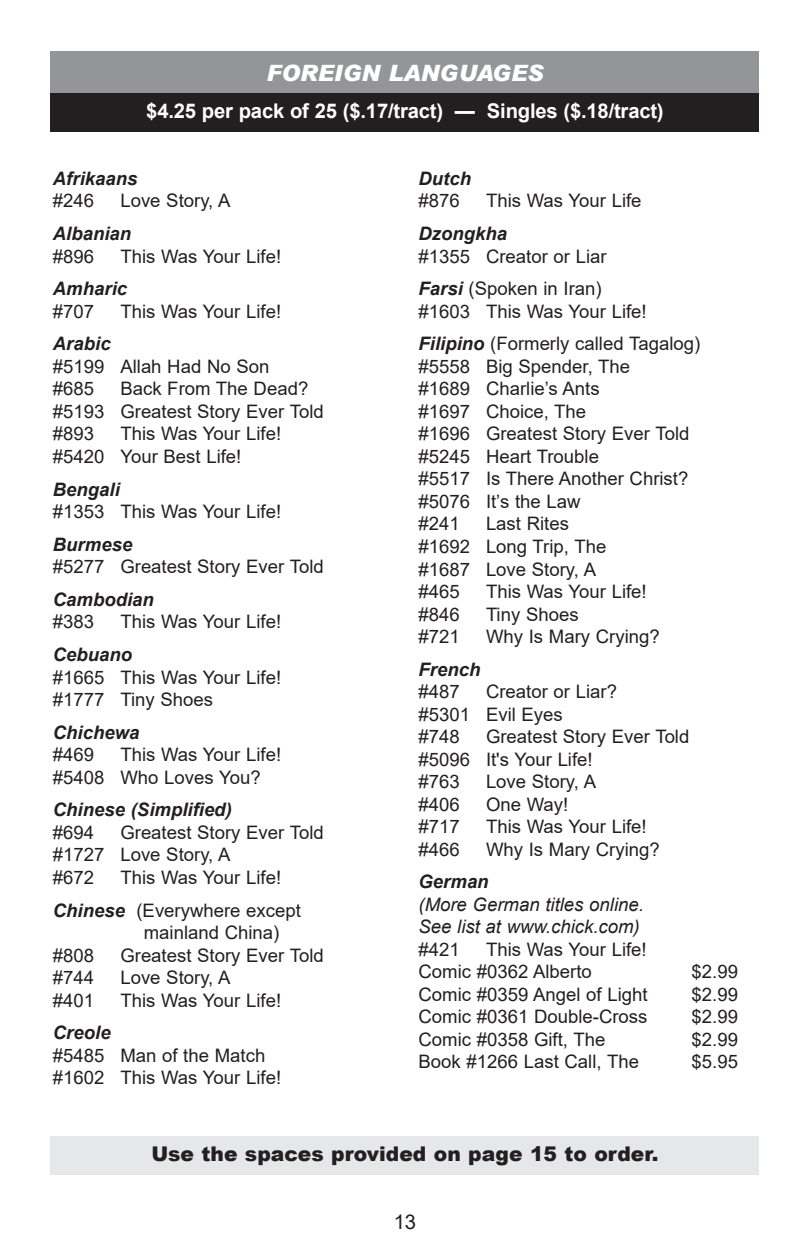
<style>
.page{position:relative;width:810px;height:1256px;background:#fff}
.page>*{position:absolute;margin:0;border:0;box-sizing:border-box;transform-origin:0 0}
.t1{font:italic 900 22.5px "Arial";color:#fff}
.t2{font:700 20.25px "Arial";letter-spacing:-.01em;color:#fff}
.t3{font:900 20.25px "Arial";color:#231f20}
.t4{font:20.25px "Arial";color:#231f20}
.t5{font:18.45px/22.5px "Arial";color:#231f20}
.t6{font:italic 700 18.45px "Arial";color:#231f20}
.t7{font:italic 18.45px/22.5px "Arial";color:#231f20}
.s1{font-weight:700;font-style:italic}
</style>
<div class="page">
<div style="left:51px;top:1136px;width:708px;height:38px;background:#e6e7e9"></div>
<div style="left:51px;top:51px;width:708px;height:43px;background:#939598"></div>
<div style="left:51px;top:93px;width:708px;height:39px;background:#231f20"></div>
<p class="t1" style="left:266px;top:59px;width:279px">FOREIGN LANGUAGES</p>
<p class="t2" style="left:146px;top:97px;width:519px">$4.25 per pack of 25 ($.17/tract) — Singles ($.18/tract)</p>
<p class="t6" style="left:53px;top:166px;width:86px">Afrikaans</p>
<p class="t5" style="left:53px;top:190px;width:43px">#246</p>
<p class="t5" style="left:120px;top:190px;width:112px">Love Story, A</p>
<p class="t6" style="left:53px;top:221px;width:80px">Albanian</p>
<p class="t5" style="left:53px;top:245px;width:43px">#896</p>
<p class="t5" style="left:120px;top:245px;width:162px">This Was Your Life!</p>
<p class="t6" style="left:53px;top:276px;width:76px">Amharic</p>
<p class="t5" style="left:53px;top:300px;width:43px">#707</p>
<p class="t5" style="left:120px;top:300px;width:162px">This Was Your Life!</p>
<p class="t6" style="left:53px;top:331px;width:59px">Arabic</p>
<p class="t5" style="left:53px;top:355px;width:218px">#5199 Allah Had No Son #685</p>
<p class="t5" style="left:53px;top:377px;width:272px;text-indent:67px">Back From The Dead? #5193 Greatest Story Ever Told #893</p>
<p class="t5" style="left:53px;top:422px;width:230px;text-indent:67px">This Was Your Life! #5420 Your Best Life!</p>
<p class="t6" style="left:53px;top:477px;width:69px">Bengali</p>
<p class="t5" style="left:53px;top:500px;width:230px">#1353 This Was Your Life!</p>
<p class="t6" style="left:53px;top:532px;width:81px">Burmese</p>
<p class="t5" style="left:53px;top:555px;width:272px">#5277 Greatest Story Ever Told</p>
<p class="t6" style="left:53px;top:587px;width:103px">Cambodian</p>
<p class="t5" style="left:53px;top:610px;width:43px">#383</p>
<p class="t5" style="left:120px;top:610px;width:162px">This Was Your Life!</p>
<p class="t6" style="left:53px;top:642px;width:81px">Cebuano</p>
<p class="t5" style="left:53px;top:665px;width:230px">#1665 This Was Your Life! #1777 Tiny Shoes</p>
<p class="t6" style="left:53px;top:720px;width:88px">Chichewa</p>
<p class="t5" style="left:53px;top:743px;width:43px">#469</p>
<p class="t5" style="left:53px;top:743px;width:230px;text-indent:67px">This Was Your Life! #5408 Who Loves You?</p>
<p class="t6" style="left:53px;top:797px;width:180px">Chinese (Simplified)</p>
<p class="t5" style="left:53px;top:821px;width:43px">#694</p>
<p class="t5" style="left:53px;top:821px;width:272px;text-indent:67px">Greatest Story Ever Told #1727 Love Story, A<br>#672</p>
<p class="t5" style="left:53px;top:861px;width:250px;line-height:32.6px;text-indent:67px">This Was Your Life!<br><span class="s1">Chinese</span> (Everywhere except</p>
<p class="t5" style="left:144px;top:921px;width:137px">mainland China)</p>
<p class="t5" style="left:53px;top:943px;width:43px">#808</p>
<p class="t5" style="left:120px;top:943px;width:205px">Greatest Story Ever Told</p>
<p class="t5" style="left:53px;top:966px;width:43px">#744</p>
<p class="t5" style="left:120px;top:966px;width:112px">Love Story, A</p>
<p class="t5" style="left:53px;top:988px;width:43px">#401</p>
<p class="t5" style="left:120px;top:988px;width:162px">This Was Your Life!</p>
<p class="t6" style="left:53px;top:1020px;width:59px">Creole</p>
<p class="t5" style="left:53px;top:1043px;width:230px">#5485 Man of the Match #1602 This Was Your Life!</p>
<p class="t6" style="left:419px;top:166px;width:54px">Dutch</p>
<p class="t5" style="left:419px;top:190px;width:43px">#876</p>
<p class="t5" style="left:486px;top:190px;width:157px">This Was Your Life</p>
<p class="t6" style="left:419px;top:221px;width:90px">Dzongkha</p>
<p class="t5" style="left:419px;top:240px;width:190px;line-height:32.6px">#1355 Creator or Liar<br><span class="s1">Farsi</span> (Spoken in Iran)</p>
<p class="t5" style="left:419px;top:295px;width:283px;line-height:32.6px">#1603 This Was Your Life!<br><span class="s1">Filipino</span> (Formerly called Tagalog)</p>
<p class="t5" style="left:419px;top:355px;width:272px">#5558 Big Spender, The<br>#1689 Charlie’s Ants<br>#1697 Choice, The<br>#1696 Greatest Story Ever Told #5245 Heart Trouble<br>#5517 Is There Another Christ? #5076 It’s the Law<br>#241</p>
<p class="t5" style="left:419px;top:512px;width:189px;text-indent:67px">Last Rites #1692 Long Trip, The #1687 Love Story, A #465</p>
<p class="t5" style="left:486px;top:580px;width:162px">This Was Your Life!</p>
<p class="t5" style="left:419px;top:602px;width:43px">#846</p>
<p class="t5" style="left:486px;top:602px;width:94px">Tiny Shoes</p>
<p class="t5" style="left:419px;top:625px;width:43px">#721</p>
<p class="t5" style="left:486px;top:625px;width:175px">Why Is Mary Crying?</p>
<p class="t6" style="left:419px;top:657px;width:63px">French</p>
<p class="t5" style="left:419px;top:680px;width:43px">#487</p>
<p class="t5" style="left:419px;top:680px;width:200px;text-indent:67px">Creator or Liar? #5301 Evil Eyes<br>#748</p>
<p class="t5" style="left:419px;top:725px;width:272px;text-indent:67px">Greatest Story Ever Told #5096 It's Your Life!<br>#763</p>
<p class="t5" style="left:486px;top:770px;width:112px">Love Story, A</p>
<p class="t5" style="left:419px;top:793px;width:43px">#406</p>
<p class="t5" style="left:486px;top:793px;width:84px">One Way!</p>
<p class="t5" style="left:419px;top:815px;width:43px">#717</p>
<p class="t5" style="left:486px;top:815px;width:162px">This Was Your Life!</p>
<p class="t5" style="left:419px;top:838px;width:43px">#466</p>
<p class="t5" style="left:486px;top:838px;width:175px">Why Is Mary Crying?</p>
<p class="t6" style="left:419px;top:869px;width:72px">German</p>
<p class="t7" style="left:419px;top:893px;width:227px">(More German titles online.<br>See list at www.chick.com)</p>
<p class="t5" style="left:419px;top:938px;width:43px">#421</p>
<p class="t5" style="left:419px;top:938px;width:230px;text-indent:67px">This Was Your Life!<br>Comic #0362 Alberto</p>
<p class="t5" style="left:692px;top:960px;width:48px">$2.99</p>
<p class="t5" style="left:419px;top:983px;width:231px">Comic #0359 Angel of Light</p>
<p class="t5" style="left:692px;top:983px;width:48px">$2.99</p>
<p class="t5" style="left:419px;top:1005px;width:231px">Comic #0361 Double-Cross</p>
<p class="t5" style="left:692px;top:1005px;width:48px">$2.99</p>
<p class="t5" style="left:419px;top:1028px;width:188px">Comic #0358 Gift, The</p>
<p class="t5" style="left:692px;top:1028px;width:48px">$2.99</p>
<p class="t5" style="left:419px;top:1050px;width:222px">Book #1266 Last Call, The</p>
<p class="t5" style="left:692px;top:1050px;width:48px">$5.95</p>
<p class="t3" style="left:151px;top:1139px;width:509px">Use the spaces provided on page 15 to order.</p>
<p class="t4" style="left:394px;top:1208px;width:24px">13</p>
</div>
